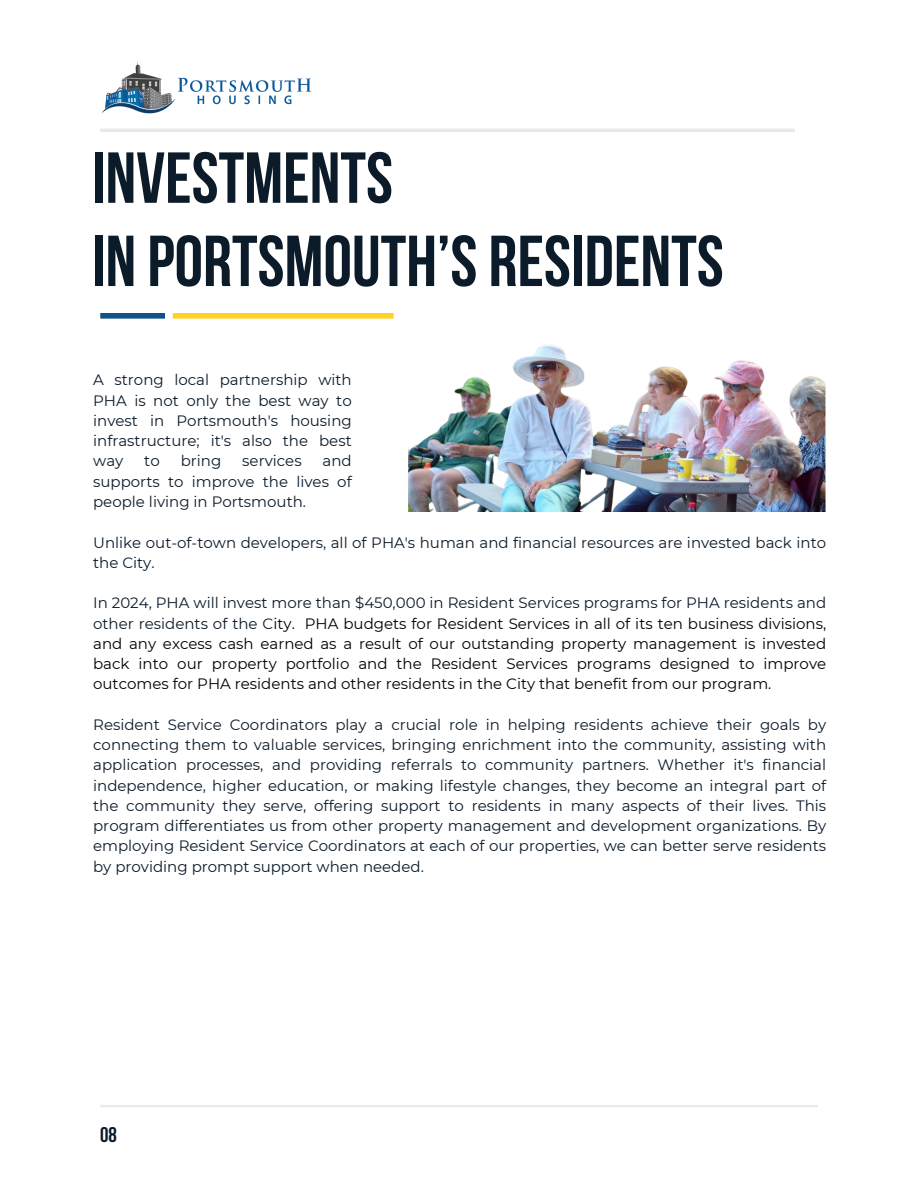
<style>
.page{position:relative;width:918px;height:1188px;background:#fff}
.page>*{position:absolute;margin:0;border:0;box-sizing:border-box;transform-origin:0 0}
.t1{font:700 72px/83.2px "Bebas Neue";color:#0b1b2a}
.t2{font:700 21.15px "Bebas Neue";color:#0b1b2a}
.t3{font:15px/20.2px "Montserrat";color:#0b1b2a;text-align:justify}
.t4{font:15px/20.2px "Montserrat";color:#000;text-align:justify}
.s1{color:#0b1b2a}
</style>
<div class="page">
<hr style="left:100px;top:1105px;width:718px;height:2px;background:#e9e9e9">
<hr style="left:100px;top:129px;width:695px;height:3px;background:#e9e9e9">
<img style="left:102px;top:62px;width:210px;height:52px">
<img style="left:408px;top:344px;width:418px;height:167px">
<div style="left:173px;top:313px;width:221px;height:6px;background:#ffd124"></div>
<div style="left:100px;top:313px;width:65px;height:6px;background:#0f5286"></div>
<h1 class="t1" style="left:92px;top:143px;width:633px">INVESTMENTS<br>IN PORTSMOUTH’S RESIDENTS</h1>
<p class="t3" style="left:93px;top:370px;width:260px">A strong local partnership with PHA is not only the best way to invest in Portsmouth's housing infrastructure; it's also the best way</p>
<p class="t3" style="left:93px;top:451px;width:260px;text-indent:229px">and supports to improve the lives of people living in Portsmouth.</p>
<p class="t3" style="left:144px;top:451px;width:17px">to</p>
<p class="t3" style="left:181px;top:451px;width:42px">bring</p>
<p class="t3" style="left:242px;top:451px;width:61px">services</p>
<p class="t3" style="left:93px;top:532px;width:735px">Unlike out-of-town developers, all of PHA's human and financial resources are invested back into the City.</p>
<p class="t4" style="left:93px;top:593px;width:735px"><span class="s1">In 2024, PHA will invest more than $450,000 in Resident Services programs for PHA residents and other residents of the C</span>ity. PHA budgets for Resident Services in all of its ten business divisions, and any excess cash earned as a result of our outstanding property management is invested back into our property portfolio and the Resident Services programs designed to improve outcomes for PHA residents and other residents in the City that benefit from our program.</p>
<p class="t3" style="left:93px;top:714px;width:735px">Resident Service Coordinators play a crucial role in helping residents achieve their goals by connecting them to valuable services, bringing enrichment into the community, assisting with application processes, and providing referrals to community partners. Whether it's financial independence, higher education, or making lifestyle changes, they become an integral part of the community they serve, offering support to residents in many aspects of their lives. This program differentiates us from other property management and development organizations. By employing Resident Service Coordinators at each of our properties, we can better serve residents by providing prompt support when needed.</p>
<h2 class="t2" style="left:100px;top:1126px;width:18px">08</h2>
</div>
